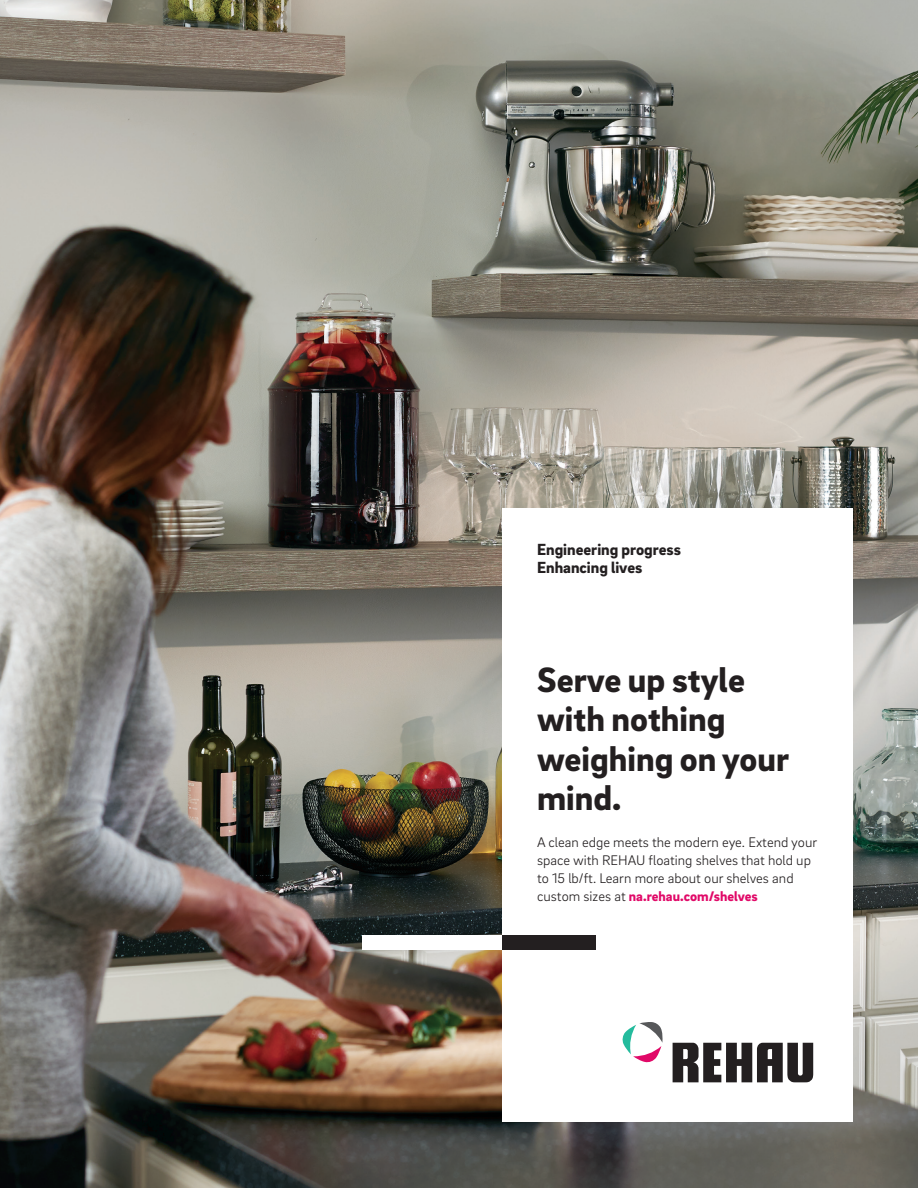
<style>
.page{position:relative;width:918px;height:1188px;background:#fff}
.page>*{position:absolute;margin:0;border:0;box-sizing:border-box;transform-origin:0 0}
.t1{font:900 36px/39.6px "Brix Sans";color:#231f20}
.t2{font:900 16.5px/18.1px "Brix Sans";color:#231f20}
.t3{font:300 14.25px/17.9px "Brix Sans";color:#231f20}
.s1{font-weight:900;color:#e10968}
</style>
<div class="page">
<img style="left:0;top:0;width:918px;height:1188px">
<div style="left:502px;top:508px;width:351px;height:614px;background:#fff"></div>
<div style="left:362px;top:935px;width:140px;height:14px;background:#fff"></div>
<div style="left:502px;top:935px;width:94px;height:14px;background:#231f20"></div>
<svg style="left:622px;top:1022px;width:41px;height:41px"></svg>
<svg style="left:673px;top:1043px;width:140px;height:39px"></svg>
<p class="t2" style="left:537px;top:540px;width:145px">Engineering progress<br>Enhancing lives</p>
<h1 class="t1" style="left:537px;top:658px;width:254px">Serve up style with nothing weighing on your mind.</h1>
<p class="t3" style="left:537px;top:833px;width:282px">A clean edge meets the modern eye. Extend your space with REHAU floating shelves that hold up to 15 lb/ft. Learn more about our shelves and custom sizes at <span class="s1">na.rehau.com/shelves</span></p>
</div>
